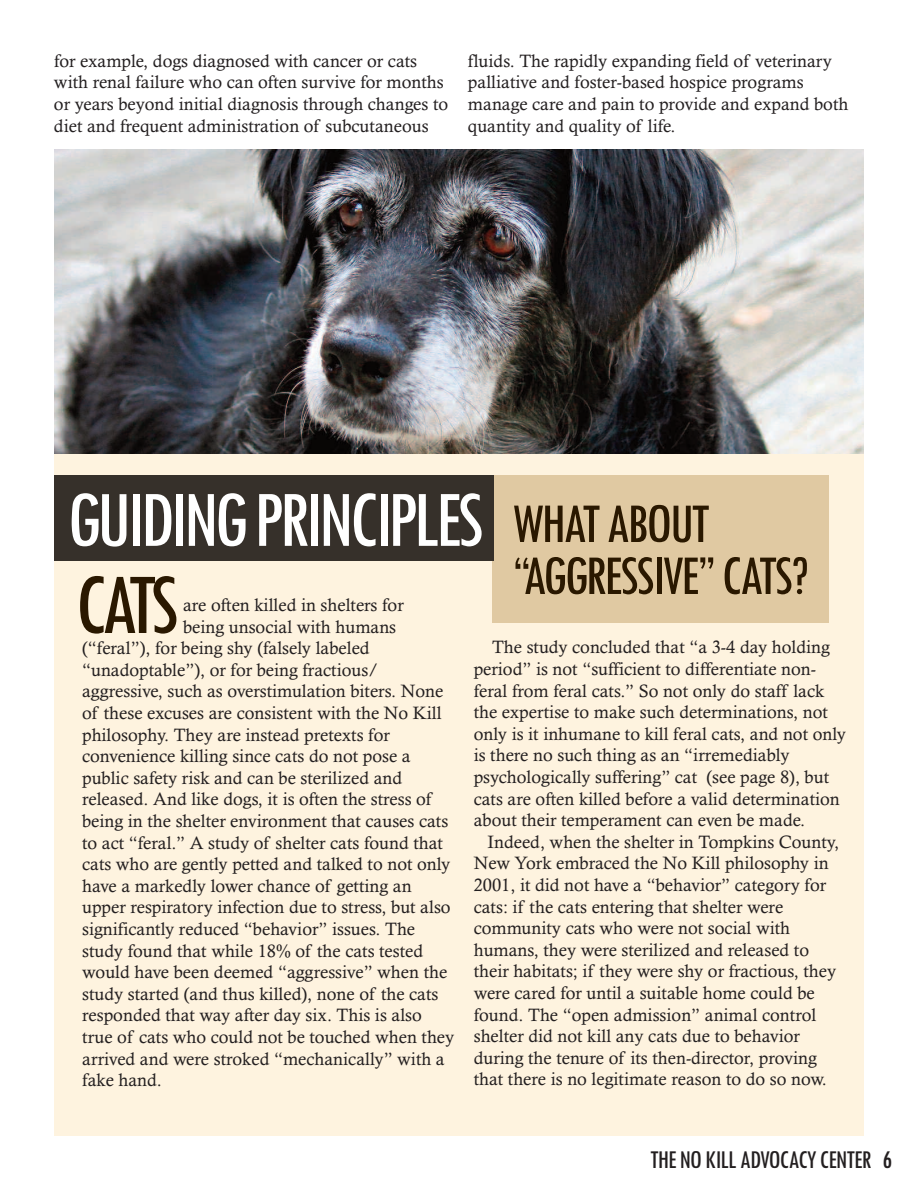
<style>
.page{position:relative;width:918px;height:1188px;background:#fff}
.page>*{position:absolute;margin:0;border:0;box-sizing:border-box;transform-origin:0 0}
.t1{font:500 condensed 90.15px "Tw Cen";color:#2a1800}
.t2{font:500 condensed 83.25px "Tw Cen";letter-spacing:-.06em;color:#fff}
.t3{font:500 condensed 58.5px/52.1px "Tw Cen";letter-spacing:-.05em;color:#2a1800}
.t4{font:500 condensed 26.7px "Tw Cen";letter-spacing:-.035em;color:#231f20}
.t5{font:18px/21.6px "Calisto";color:#231f20}
</style>
<div class="page">
<img style="left:54px;top:149px;width:810px;height:305px">
<div style="left:54px;top:454px;width:810px;height:682px;background:#fef3df"></div>
<div style="left:492px;top:475px;width:337px;height:148px;background:#e0c9a2"></div>
<div style="left:54px;top:475px;width:440px;height:86px;background:#36302a"></div>
<p class="t5" style="left:54px;top:50px;width:396px">for example, dogs diagnosed with cancer or cats with renal failure who can often survive for months or years beyond initial diagnosis through changes to diet and frequent administration of subcutaneous</p>
<p class="t5" style="left:468px;top:50px;width:382px">fluids. The rapidly expanding field of veterinary palliative and foster-based hospice programs manage care and pain to provide and expand both quantity and quality of life.</p>
<h2 class="t2" style="left:66px;top:468px;width:419px">GUIDINGPRINCIPLES</h2>
<h1 class="t1" style="left:74px;top:549px;width:106px">CATS</h1>
<h3 class="t3" style="left:512px;top:496px;width:299px">WHATABOUT “AGGRESSIVE”CATS?</h3>
<p class="t5" style="left:183px;top:594px;width:222px">are often killed in shelters for</p>
<p class="t5" style="left:183px;top:616px;width:215px">being unsocial with humans</p>
<p class="t5" style="left:82px;top:637px;width:289px">(“feral”), for being shy (falsely labeled</p>
<p class="t5" style="left:82px;top:659px;width:297px">“unadoptable”), or for being fractious/</p>
<p class="t5" style="left:82px;top:680px;width:363px">aggressive, such as overstimulation biters. None</p>
<p class="t5" style="left:82px;top:702px;width:361px">of these excuses are consistent with the No Kill</p>
<p class="t5" style="left:82px;top:724px;width:309px">philosophy. They are instead pretexts for</p>
<p class="t5" style="left:82px;top:745px;width:330px">convenience killing since cats do not pose a</p>
<p class="t5" style="left:82px;top:767px;width:322px">public safety risk and can be sterilized and</p>
<p class="t5" style="left:82px;top:788px;width:351px">released. And like dogs, it is often the stress of</p>
<p class="t5" style="left:82px;top:810px;width:368px">being in the shelter environment that causes cats</p>
<p class="t5" style="left:82px;top:832px;width:362px">to act “feral.” A study of shelter cats found that</p>
<p class="t5" style="left:82px;top:853px;width:370px">cats who are gently petted and talked to not only</p>
<p class="t5" style="left:82px;top:875px;width:331px">have a markedly lower chance of getting an</p>
<p class="t5" style="left:82px;top:896px;width:370px">upper respiratory infection due to stress, but also</p>
<p class="t5" style="left:82px;top:918px;width:335px">significantly reduced “behavior” issues. The</p>
<p class="t5" style="left:82px;top:940px;width:343px">study found that while 18% of the cats tested</p>
<p class="t5" style="left:82px;top:961px;width:367px">would have been deemed “aggressive” when the</p>
<p class="t5" style="left:82px;top:983px;width:358px">study started (and thus killed), none of the cats</p>
<p class="t5" style="left:82px;top:1004px;width:341px">responded that way after day six. This is also</p>
<p class="t5" style="left:82px;top:1026px;width:374px">true of cats who could not be touched when they</p>
<p class="t5" style="left:82px;top:1048px;width:364px">arrived and were stroked “mechanically” with a</p>
<p class="t5" style="left:82px;top:1069px;width:81px">fake hand.</p>
<p class="t5" style="left:474px;top:636px;width:374px;text-indent:18px">The study concluded that “a 3-4 day holding period” is not “sufficient to differentiate non&shy;feral from feral cats.” So not only do staff lack the expertise to make such determinations, not only is it inhumane to kill feral cats, and not only is there no such thing as an “irremediably psychologically suffering” cat (see page 8), but cats are often killed before a valid determination about their temperament can even be made.</p>
<p class="t5" style="left:474px;top:831px;width:367px;text-indent:14px">Indeed, when the shelter in Tompkins County, New York embraced the No Kill philosophy in 2001, it did not have a “behavior” category for cats: if the cats entering that shelter were community cats who were not social with humans, they were sterilized and released to their habitats; if they were shy or fractious, they were cared for until a suitable home could be found. The “open admission” animal control shelter did not kill any cats due to behavior during the tenure of its then-director, proving that there is no legitimate reason to do so now.</p>
<h3 class="t4" style="left:650px;top:1143px;width:244px">THE NOKILL ADVOCACYCENTER 6</h3>
</div>
